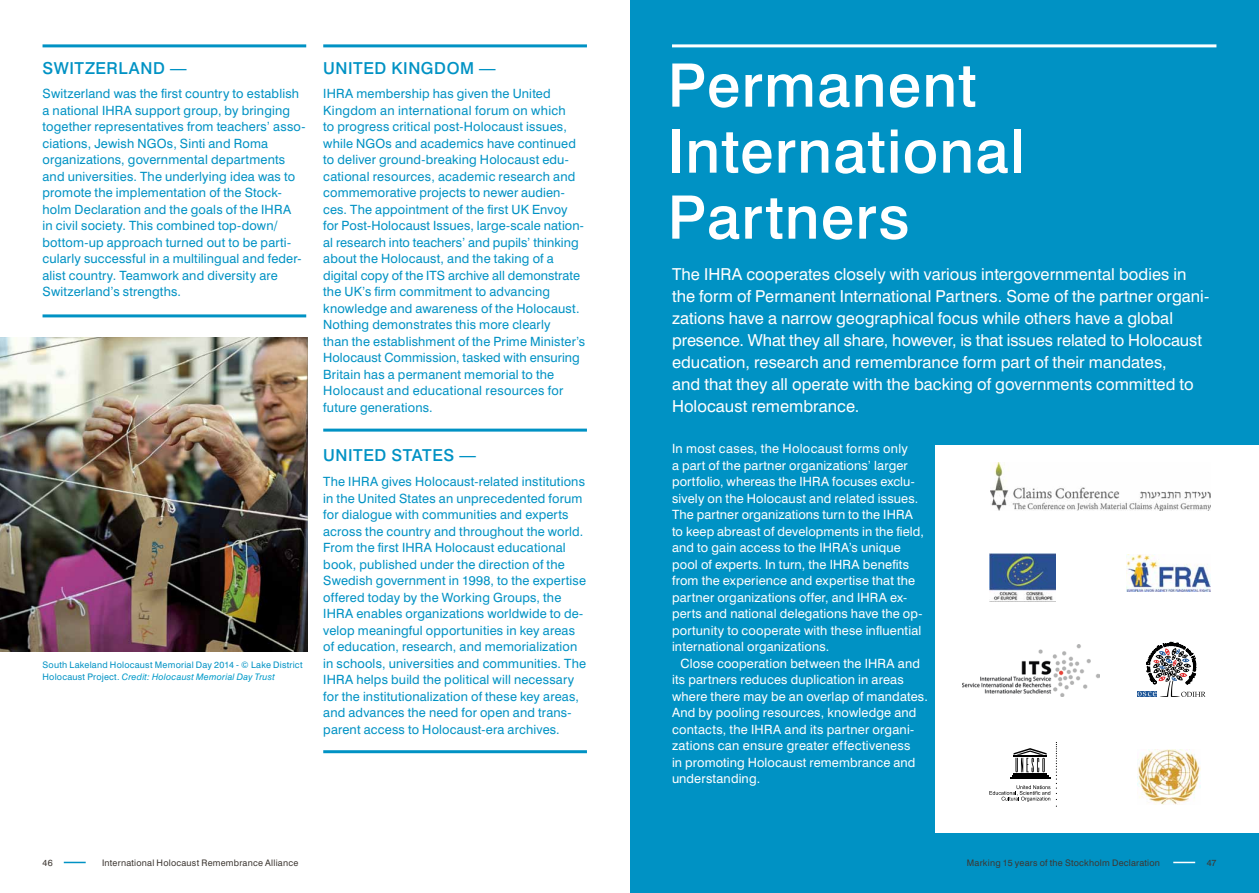
<style>
.page{position:relative;width:1259px;height:893px;background:#fff}
.page>*{position:absolute;margin:0;border:0;box-sizing:border-box;transform-origin:0 0}
.t1{font:500 60px/66px "Swiss 721 BT";letter-spacing:.02em;color:#fff}
.t2{font:16.5px/22px "Swiss 721 BT";color:#fff}
.t3{font:500 16.5px "Swiss 721 BT";letter-spacing:.035em;color:#0092c4}
.t4{font:500 16.5px "Swiss 721 BT";letter-spacing:.055em;color:#0092c4}
.t5{font:12.75px/16.5px "Swiss 721 BT";letter-spacing:.015em;color:#0092c4}
.t6{font:12.75px/16.5px "Swiss 721 BT";letter-spacing:.015em;color:#fff}
.t7{font:9px/12.3px "Swiss 721 BT";letter-spacing:.025em;color:#0092c4}
.t8{font:9px "Swiss 721 BT";letter-spacing:.025em;color:#3d3732}
.s1{font-style:italic;color:#009ac9}
</style>
<div class="page">
<div style="left:630px;top:0;width:629px;height:893px;background:#0092c4"></div>
<svg style="left:64px;top:862px;width:22px;height:1px"></svg>
<div style="left:935px;top:445px;width:324px;height:388px;background:#fff"></div>
<svg style="left:1173px;top:862px;width:22px;height:1px"></svg>
<hr style="left:672px;top:44px;width:544px;height:3px;background:#fff">
<hr style="left:43px;top:44px;width:263px;height:3px;background:#0092c4">
<hr style="left:43px;top:314px;width:263px;height:3px;background:#0092c4">
<hr style="left:323px;top:44px;width:264px;height:3px;background:#0092c4">
<hr style="left:323px;top:750px;width:264px;height:3px;background:#0092c4">
<hr style="left:323px;top:429px;width:264px;height:3px;background:#0092c4">
<img style="left:0;top:338px;width:307px;height:313px">
<img style="left:990px;top:463px;width:220px;height:48px">
<img style="left:989px;top:554px;width:66px;height:48px">
<img style="left:1127px;top:554px;width:83px;height:37px">
<img style="left:962px;top:644px;width:137px;height:53px">
<img style="left:1137px;top:750px;width:63px;height:54px">
<svg style="left:1137px;top:642px;width:68px;height:55px"></svg>
<svg style="left:1056px;top:742px;width:1px;height:58px"></svg>
<hr style="left:1013px;top:773px;width:33px;height:1px;background:#000">
<hr style="left:1011px;top:775px;width:37px;height:2px;background:#000">
<hr style="left:1010px;top:778px;width:40px;height:1px;background:#000">
<svg style="left:1013px;top:748px;width:33px;height:24px"></svg>
<svg style="left:989px;top:785px;width:61px;height:17px"></svg>
<p class="t3" style="left:43px;top:58px;width:23px">Swit</p>
<p class="t4" style="left:85px;top:58px;width:103px">zerland —</p>
<p class="t5" style="left:43px;top:86px;width:264px">Switzerland was the first country to establish a national IHRA support group, by bringing together representatives from teachers’ asso&shy;ciations, Jewish NGOs, Sinti and Roma organizations, governmental departments and universities. The underlying idea was to promote the implementation of the Stock&shy;holm Declaration and the goals of the IHRA<br>in civil society. This combined top-down/ bottom-up approach turned out to be parti&shy;cularly successful in a multilingual and feder&shy;alist country. Teamwork and diversity are Switzerland’s strengths.</p>
<p class="t7" style="left:43px;top:658px;width:261px">South Lakeland Holocaust Memorial Day 2014 - © Lake District<br>Holocaust Project. <span class="s1">Credit: Holocaust Memorial Day Trust</span></p>
<p class="t3" style="left:323px;top:58px;width:174px">United Kingdom —</p>
<p class="t5" style="left:323px;top:86px;width:263px">IHRA membership has given the United Kingdom an international forum on which<br>to progress critical post-Holocaust issues, while NGOs and academics have continued to deliver ground-breaking Holocaust edu&shy;cational resources, academic research and commemorative projects to newer audien&shy;ces. The appointment of the first UK Envoy for Post-Holocaust Issues, large-scale nation&shy;al research into teachers’ and pupils’ thinking about the Holocaust, and the taking of a digital copy of the ITS archive all demonstrate the UK’s firm commitment to advancing knowledge and awareness of the Holocaust.<br>Nothing demonstrates this more clearly<br>than the establishment of the Prime Minister’s Holocaust Commission, tasked with ensuring Britain has a permanent memorial to the Holocaust and educational resources for future generations.</p>
<p class="t3" style="left:323px;top:445px;width:154px">United States —</p>
<p class="t5" style="left:323px;top:473px;width:264px">The IHRA gives Holocaust-related institutions in the United States an unprecedented forum for dialogue with communities and experts across the country and throughout the world.<br>From the first IHRA Holocaust educational book, published under the direction of the Swedish government in 1998, to the expertise offered today by the Working Groups, the IHRA enables organizations worldwide to de&shy;velop meaningful opportunities in key areas of education, research, and memorialization in schools, universities and communities. The IHRA helps build the political will necessary for the institutionalization of these key areas, and advances the need for open and trans&shy;parent access to Holocaust-era archives.</p>
<h1 class="t1" style="left:667px;top:52px;width:358px">Permanent<br>International<br>Partners</h1>
<p class="t2" style="left:672px;top:263px;width:539px">The IHRA cooperates closely with various intergovernmental bodies in the form of Permanent International Partners. Some of the partner organi&shy;zations have a narrow geographical focus while others have a global presence. What they all share, however, is that issues related to Holocaust education, research and remembrance form part of their mandates,<br>and that they all operate with the backing of governments committed to Holocaust remembrance.</p>
<p class="t6" style="left:672px;top:440px;width:253px">In most cases, the Holocaust forms only<br>a part of the partner organizations’ larger portfolio, whereas the IHRA focuses exclu&shy;sively on the Holocaust and related issues.<br>The partner organizations turn to the IHRA to keep abreast of developments in the field, and to gain access to the IHRA’s unique pool of experts. In turn, the IHRA benefits from the experience and expertise that the partner organizations offer, and IHRA ex&shy;perts and national delegations have the op&shy;portunity to cooperate with these influential international organizations.</p>
<p class="t6" style="left:672px;top:655px;width:257px;text-indent:9px">Close cooperation between the IHRA and its partners reduces duplication in areas where there may be an overlap of mandates.<br>And by pooling resources, knowledge and contacts, the IHRA and its partner organi&shy;zations can ensure greater effectiveness<br>in promoting Holocaust remembrance and understanding.</p>
<p class="t8" style="left:43px;top:857px;width:12px">46</p>
<p class="t8" style="left:102px;top:857px;width:198px">International Holocaust Remembrance Alliance</p>
<p class="t8" style="left:967px;top:857px;width:195px">Marking 15 years of the Stockholm Declaration</p>
<p class="t8" style="left:1206px;top:857px;width:11px">47</p>
</div>
